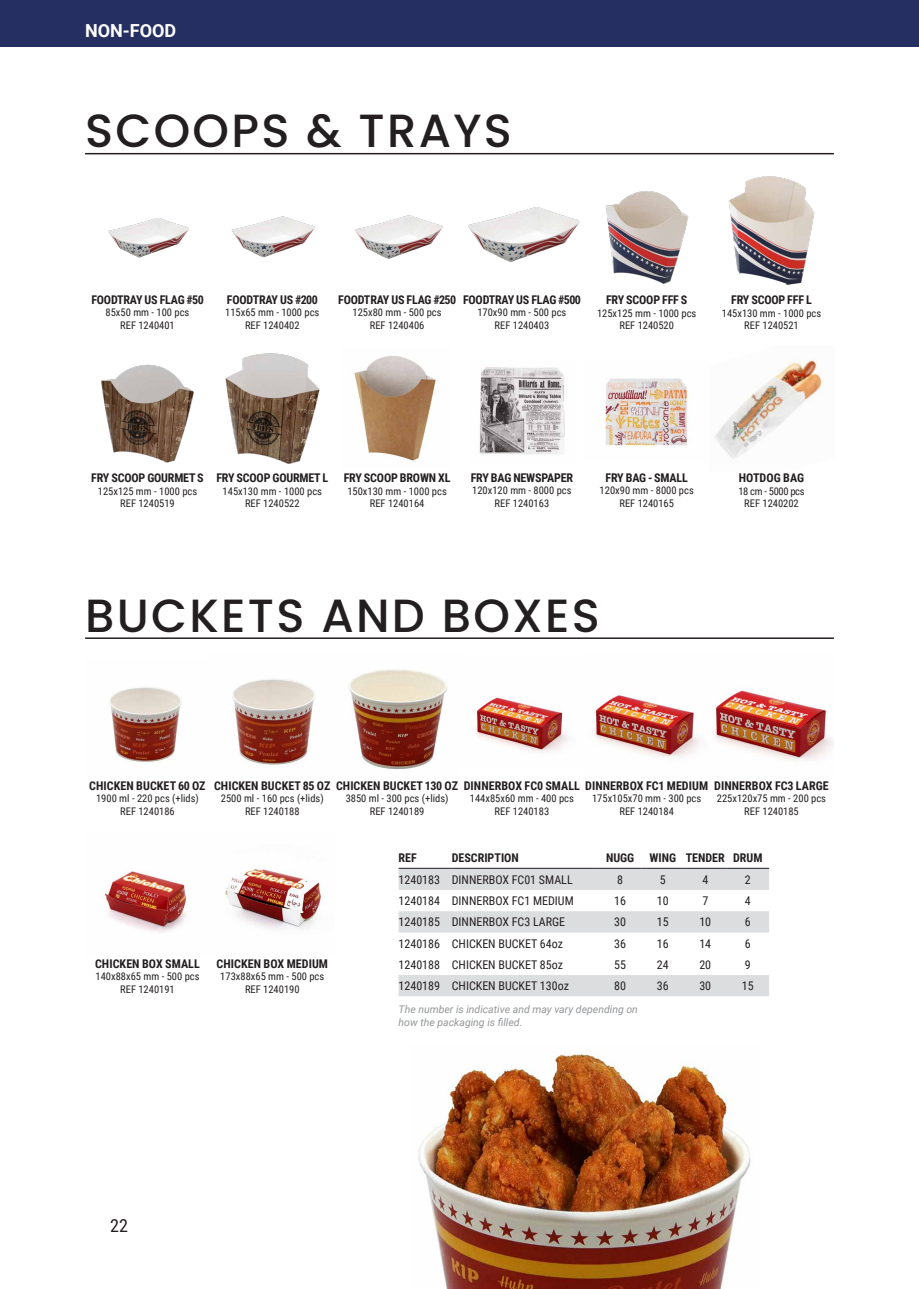
<style>
.page{position:relative;width:919px;height:1289px;background:#fff}
.page>*{position:absolute;margin:0;border:0;box-sizing:border-box;transform-origin:0 0}
.t1{font:500 46.5px "Poppins";letter-spacing:.05em;color:#231f20}
.t2{font:700 18px "Roboto";color:#fff}
.t3{font:18px "Roboto Condensed";color:#231f20}
.t4{font:700 12px "Roboto Condensed";letter-spacing:-.005em;color:#231f20}
.t5{font:12px "Roboto Condensed";color:#231f20}
.t6{font:10.5px "Roboto Condensed";color:#231f20}
.t7{font:italic 10.5px/12.6px "Roboto";color:#939598}
.t8{font:10.5px "Roboto Condensed";letter-spacing:-.03em;color:#231f20}
</style>
<div class="page">
<div style="left:0;top:0;width:918px;height:47px;background:#252f62"></div>
<img style="left:605px;top:191px;width:84px;height:93px">
<img style="left:351px;top:356px;width:85px;height:106px">
<img style="left:101px;top:364px;width:93px;height:99px">
<img style="left:605px;top:378px;width:85px;height:70px">
<img style="left:479px;top:367px;width:86px;height:88px">
<img style="left:728px;top:176px;width:87px;height:109px">
<img style="left:225px;top:353px;width:95px;height:111px">
<img style="left:468px;top:207px;width:112px;height:55px">
<img style="left:355px;top:215px;width:88px;height:44px">
<img style="left:231px;top:216px;width:84px;height:42px">
<img style="left:108px;top:218px;width:81px;height:40px">
<img style="left:105px;top:869px;width:217px;height:63px">
<img style="left:109px;top:687px;width:73px;height:76px">
<img style="left:232px;top:669px;width:216px;height:100px">
<img style="left:475px;top:697px;width:93px;height:56px">
<img style="left:594px;top:695px;width:107px;height:62px">
<img style="left:713px;top:690px;width:120px;height:72px">
<img style="left:418px;top:1052px;width:333px;height:236px">
<svg style="left:398px;top:869px;width:371px;height:127px"></svg>
<hr style="left:398px;top:868px;width:53px;height:1px;background:#231f20">
<hr style="left:451px;top:868px;width:148px;height:1px;background:#231f20">
<hr style="left:599px;top:868px;width:42px;height:1px;background:#231f20">
<hr style="left:641px;top:868px;width:43px;height:1px;background:#231f20">
<hr style="left:684px;top:868px;width:42px;height:1px;background:#231f20">
<hr style="left:726px;top:868px;width:43px;height:1px;background:#231f20">
<img style="left:715px;top:360px;width:108px;height:99px">
<hr style="left:85px;top:153px;width:748px;height:1px;background:#231f20">
<hr style="left:85px;top:637px;width:748px;height:2px;background:#231f20">
<p class="t2" style="left:85px;top:18px;width:93px">NON-FOOD</p>
<p class="t1" style="left:85px;top:104px;width:428px">SCOOPS &amp; TRAYS</p>
<p class="t4" style="left:91px;top:291px;width:114px">FOODTRAY US FLAG #50</p>
<p class="t4" style="left:227px;top:291px;width:92px">FOODTRAY US #200</p>
<p class="t4" style="left:338px;top:291px;width:119px">FOODTRAY US FLAG #250</p>
<p class="t4" style="left:463px;top:291px;width:119px">FOODTRAY US FLAG #500</p>
<p class="t6" style="left:106px;top:305px;width:85px">85x50 mm - 100 pcs</p>
<p class="t6" style="left:225px;top:305px;width:96px">115x65 mm - 1000 pcs</p>
<p class="t6" style="left:352px;top:305px;width:90px">125x80 mm - 500 pcs</p>
<p class="t6" style="left:477px;top:305px;width:90px">170x90 mm - 500 pcs</p>
<p class="t6" style="left:120px;top:317px;width:56px">REF 1240401</p>
<p class="t6" style="left:245px;top:317px;width:56px">REF 1240402</p>
<p class="t6" style="left:370px;top:317px;width:56px">REF 1240406</p>
<p class="t6" style="left:494px;top:317px;width:56px">REF 1240403</p>
<p class="t4" style="left:606px;top:291px;width:83px">FRY SCOOP FFF S</p>
<p class="t6" style="left:597px;top:305px;width:101px">125x125 mm - 1000 pcs</p>
<p class="t6" style="left:619px;top:318px;width:56px">REF 1240520</p>
<p class="t4" style="left:731px;top:291px;width:82px">FRY SCOOP FFF L</p>
<p class="t6" style="left:721px;top:305px;width:101px">145x130 mm - 1000 pcs</p>
<p class="t6" style="left:744px;top:318px;width:56px">REF 1240521</p>
<p class="t4" style="left:91px;top:469px;width:114px">FRY SCOOP GOURMET S</p>
<p class="t4" style="left:344px;top:469px;width:108px">FRY SCOOP BROWN XL</p>
<p class="t4" style="left:470px;top:469px;width:104px">FRY BAG NEWSPAPER</p>
<p class="t4" style="left:605px;top:469px;width:84px">FRY BAG - SMALL</p>
<p class="t4" style="left:216px;top:469px;width:113px">FRY SCOOP GOURMET L</p>
<p class="t6" style="left:98px;top:483px;width:101px">125x125 mm - 1000 pcs</p>
<p class="t6" style="left:347px;top:483px;width:101px">150x130 mm - 1000 pcs</p>
<p class="t6" style="left:472px;top:483px;width:101px">120x120 mm - 8000 pcs</p>
<p class="t6" style="left:599px;top:483px;width:96px">120x90 mm - 8000 pcs</p>
<p class="t6" style="left:222px;top:483px;width:101px">145x130 mm - 1000 pcs</p>
<p class="t6" style="left:120px;top:496px;width:56px">REF 1240519</p>
<p class="t6" style="left:370px;top:496px;width:56px">REF 1240164</p>
<p class="t6" style="left:494px;top:495px;width:56px">REF 1240163</p>
<p class="t6" style="left:619px;top:495px;width:56px">REF 1240165</p>
<p class="t6" style="left:245px;top:496px;width:56px">REF 1240522</p>
<p class="t1" style="left:85px;top:588px;width:516px">BUCKETS AND BOXES</p>
<p class="t4" style="left:738px;top:469px;width:67px">HOTDOG BAG</p>
<p class="t8" style="left:738px;top:483px;width:68px">18 cm - 5000 pcs</p>
<p class="t6" style="left:744px;top:496px;width:56px">REF 1240202</p>
<p class="t4" style="left:89px;top:777px;width:118px">CHICKEN BUCKET 60 OZ</p>
<p class="t4" style="left:214px;top:777px;width:118px">CHICKEN BUCKET 85 OZ</p>
<p class="t4" style="left:336px;top:777px;width:124px">CHICKEN BUCKET 130 OZ</p>
<p class="t4" style="left:463px;top:777px;width:246px">DINNERBOX FC0 SMALL DINNERBOX FC1 MEDIUM</p>
<p class="t4" style="left:714px;top:777px;width:116px">DINNERBOX FC3 LARGE</p>
<p class="t6" style="left:470px;top:790px;width:105px">144x85x60 mm - 400 pcs</p>
<p class="t6" style="left:592px;top:790px;width:111px">175x105x70 mm - 300 pcs</p>
<p class="t6" style="left:716px;top:790px;width:111px">225x120x75 mm - 200 pcs</p>
<p class="t6" style="left:494px;top:803px;width:56px">REF 1240183</p>
<p class="t6" style="left:619px;top:803px;width:56px">REF 1240184</p>
<p class="t6" style="left:744px;top:803px;width:56px">REF 1240185</p>
<p class="t6" style="left:96px;top:790px;width:104px">1900 ml - 220 pcs (+lids)</p>
<p class="t6" style="left:221px;top:790px;width:104px">2500 ml - 160 pcs (+lids)</p>
<p class="t6" style="left:346px;top:790px;width:104px">3850 ml - 300 pcs (+lids)</p>
<p class="t6" style="left:120px;top:803px;width:56px">REF 1240186</p>
<p class="t6" style="left:245px;top:803px;width:56px">REF 1240188</p>
<p class="t6" style="left:370px;top:803px;width:56px">REF 1240189</p>
<p class="t4" style="left:95px;top:955px;width:106px">CHICKEN BOX SMALL</p>
<p class="t4" style="left:216px;top:955px;width:113px">CHICKEN BOX MEDIUM</p>
<p class="t6" style="left:95px;top:968px;width:105px">140x88x65 mm - 500 pcs</p>
<p class="t6" style="left:220px;top:968px;width:105px">173x88x65 mm - 500 pcs</p>
<p class="t6" style="left:120px;top:981px;width:56px">REF 1240191</p>
<p class="t6" style="left:245px;top:981px;width:56px">REF 1240190</p>
<p class="t4" style="left:398px;top:849px;width:20px">REF</p>
<p class="t4" style="left:451px;top:849px;width:69px">DESCRIPTION</p>
<p class="t4" style="left:606px;top:849px;width:30px">NUGG</p>
<p class="t4" style="left:649px;top:849px;width:28px">WING</p>
<p class="t4" style="left:685px;top:849px;width:41px">TENDER</p>
<p class="t4" style="left:733px;top:849px;width:31px">DRUM</p>
<p class="t5" style="left:398px;top:871px;width:43px">1240183</p>
<p class="t5" style="left:451px;top:871px;width:122px">DINNERBOX FC01 SMALL</p>
<p class="t5" style="left:617px;top:871px;width:7px">8</p>
<p class="t5" style="left:659px;top:871px;width:7px">5</p>
<p class="t5" style="left:702px;top:871px;width:7px">4</p>
<p class="t5" style="left:744px;top:871px;width:7px">2</p>
<p class="t5" style="left:398px;top:892px;width:43px">1240184</p>
<p class="t5" style="left:451px;top:892px;width:123px">DINNERBOX FC1 MEDIUM</p>
<p class="t5" style="left:614px;top:892px;width:13px">16</p>
<p class="t5" style="left:656px;top:892px;width:13px">10</p>
<p class="t5" style="left:702px;top:892px;width:7px">7</p>
<p class="t5" style="left:744px;top:892px;width:7px">4</p>
<p class="t5" style="left:398px;top:913px;width:43px">1240185</p>
<p class="t5" style="left:451px;top:913px;width:115px">DINNERBOX FC3 LARGE</p>
<p class="t5" style="left:614px;top:913px;width:13px">30</p>
<p class="t5" style="left:656px;top:913px;width:13px">15</p>
<p class="t5" style="left:699px;top:913px;width:13px">10</p>
<p class="t5" style="left:744px;top:913px;width:7px">6</p>
<p class="t5" style="left:398px;top:934px;width:43px">1240186</p>
<p class="t5" style="left:451px;top:934px;width:113px">CHICKEN BUCKET 64oz</p>
<p class="t5" style="left:614px;top:934px;width:13px">36</p>
<p class="t5" style="left:656px;top:934px;width:13px">16</p>
<p class="t5" style="left:699px;top:934px;width:13px">14</p>
<p class="t5" style="left:744px;top:934px;width:7px">6</p>
<p class="t5" style="left:398px;top:956px;width:43px">1240188</p>
<p class="t5" style="left:451px;top:956px;width:113px">CHICKEN BUCKET 85oz</p>
<p class="t5" style="left:614px;top:956px;width:13px">55</p>
<p class="t5" style="left:656px;top:956px;width:13px">24</p>
<p class="t5" style="left:699px;top:956px;width:13px">20</p>
<p class="t5" style="left:744px;top:956px;width:7px">9</p>
<p class="t5" style="left:398px;top:977px;width:43px">1240189</p>
<p class="t5" style="left:451px;top:977px;width:119px">CHICKEN BUCKET 130oz</p>
<p class="t5" style="left:614px;top:977px;width:13px">80</p>
<p class="t5" style="left:656px;top:977px;width:13px">36</p>
<p class="t5" style="left:699px;top:977px;width:13px">30</p>
<p class="t5" style="left:741px;top:977px;width:13px">15</p>
<p class="t7" style="left:398px;top:1002px;width:241px">The number is indicative and may vary depending on how the packaging is filled.</p>
<h2 class="t3" style="left:110px;top:1212px;width:19px">22</h2>
</div>
